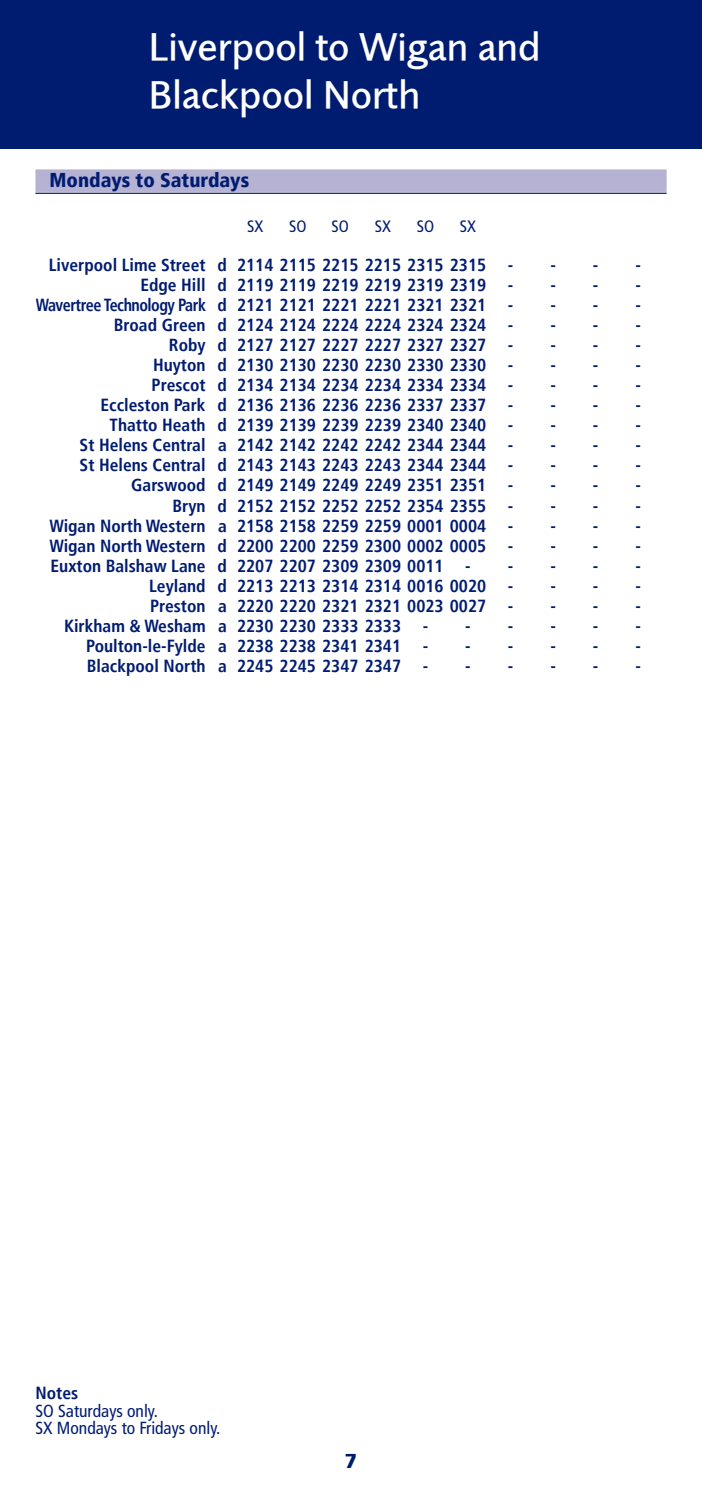
<style>
.page{position:relative;width:702px;height:1489px;background:#fff}
.page>*{position:absolute;margin:0;border:0;box-sizing:border-box;transform-origin:0 0}
.Table_Head{font:500 40px/48px "Foundry Sans";color:#fff}
.Day_Head_Mon_-_Sat{font:900 condensed 20px "Frutiger LT";color:#001c70}
.t1{font:900 20px "Frutiger CE";color:#001c70}
.Table_Text{font:700 condensed 17.5px "Frutiger LT";color:#001c70}
.Table_Text-2{font:700 condensed 17.5px "Frutiger LT";letter-spacing:-.03em;color:#001c70;scale:.92 1}
.Notes{font:condensed 17.5px "Frutiger LT";color:#001c70}
.Notes_Head{font:700 condensed 17.5px "Frutiger LT";color:#001c70}
.Codes_-_Medium{font:condensed 16.5px "Frutiger LT";color:#001c70}
</style>
<div class="page">
<div style="left:0;top:0;width:702px;height:149px;background:#001c70"></div>
<div style="left:35px;top:169px;width:631px;height:23px;background:#b5b2d4"></div>
<hr style="left:35px;top:193px;width:631px;height:1px;background:#001c70">
<p class="Table_Head" style="left:149px;top:22px;width:393px">Liverpool to Wigan and<br>Blackpool North</p>
<p class="Day_Head_Mon_-_Sat" style="left:50px;top:168px;width:201px">Mondays to Saturdays</p>
<p class="Codes_-_Medium" style="left:247px;top:216px;width:18px">SX</p>
<p class="Codes_-_Medium" style="left:289px;top:216px;width:19px">SO</p>
<p class="Codes_-_Medium" style="left:331px;top:216px;width:19px">SO</p>
<p class="Codes_-_Medium" style="left:375px;top:216px;width:18px">SX</p>
<p class="Codes_-_Medium" style="left:416px;top:216px;width:19px">SO</p>
<p class="Codes_-_Medium" style="left:460px;top:216px;width:18px">SX</p>
<p class="Table_Text" style="left:49px;top:255px;width:466px">Liverpool Lime Street d 2114 2115 2215 2215 2315 2315 -</p>
<p class="Table_Text" style="left:550px;top:255px;width:50px">- -</p>
<p class="Table_Text" style="left:635px;top:255px;width:7px">-</p>
<p class="Table_Text" style="left:140px;top:275px;width:374px">Edge Hill d 2119 2119 2219 2219 2319 2319 -</p>
<p class="Table_Text" style="left:550px;top:275px;width:50px">- -</p>
<p class="Table_Text" style="left:635px;top:275px;width:7px">-</p>
<p class="Table_Text-2" style="left:36px;top:295px;width:520px">Wavertree Technology Park d 2121 2121 2221 2221 2321 2321 -</p>
<p class="Table_Text" style="left:550px;top:295px;width:50px">- -</p>
<p class="Table_Text" style="left:635px;top:295px;width:7px">-</p>
<p class="Table_Text" style="left:114px;top:315px;width:401px">Broad Green d 2124 2124 2224 2224 2324 2324 -</p>
<p class="Table_Text" style="left:550px;top:315px;width:50px">- -</p>
<p class="Table_Text" style="left:635px;top:315px;width:7px">-</p>
<p class="Table_Text" style="left:169px;top:335px;width:346px">Roby d 2127 2127 2227 2227 2327 2327 -</p>
<p class="Table_Text" style="left:550px;top:335px;width:50px">- -</p>
<p class="Table_Text" style="left:635px;top:335px;width:7px">-</p>
<p class="Table_Text" style="left:153px;top:355px;width:362px">Huyton d 2130 2130 2230 2230 2330 2330 -</p>
<p class="Table_Text" style="left:550px;top:355px;width:50px">- -</p>
<p class="Table_Text" style="left:635px;top:355px;width:7px">-</p>
<p class="Table_Text" style="left:152px;top:375px;width:363px">Prescot d 2134 2134 2234 2234 2334 2334 -</p>
<p class="Table_Text" style="left:550px;top:375px;width:50px">- -</p>
<p class="Table_Text" style="left:635px;top:375px;width:7px">-</p>
<p class="Table_Text" style="left:100px;top:395px;width:414px">Eccleston Park d 2136 2136 2236 2236 2337 2337 -</p>
<p class="Table_Text" style="left:550px;top:395px;width:50px">- -</p>
<p class="Table_Text" style="left:635px;top:395px;width:7px">-</p>
<p class="Table_Text" style="left:110px;top:415px;width:405px">Thatto Heath d 2139 2139 2239 2239 2340 2340 -</p>
<p class="Table_Text" style="left:550px;top:415px;width:50px">- -</p>
<p class="Table_Text" style="left:635px;top:415px;width:7px">-</p>
<p class="Table_Text" style="left:80px;top:435px;width:435px">St Helens Central a 2142 2142 2242 2242 2344 2344 -</p>
<p class="Table_Text" style="left:550px;top:435px;width:50px">- -</p>
<p class="Table_Text" style="left:635px;top:435px;width:7px">-</p>
<p class="Table_Text" style="left:80px;top:455px;width:435px">St Helens Central d 2143 2143 2243 2243 2344 2344 -</p>
<p class="Table_Text" style="left:550px;top:455px;width:50px">- -</p>
<p class="Table_Text" style="left:635px;top:455px;width:7px">-</p>
<p class="Table_Text" style="left:131px;top:475px;width:383px">Garswood d 2149 2149 2249 2249 2351 2351 -</p>
<p class="Table_Text" style="left:550px;top:475px;width:50px">- -</p>
<p class="Table_Text" style="left:635px;top:475px;width:7px">-</p>
<p class="Table_Text" style="left:172px;top:495px;width:342px">Bryn d 2152 2152 2252 2252 2354 2355 -</p>
<p class="Table_Text" style="left:550px;top:495px;width:50px">- -</p>
<p class="Table_Text" style="left:635px;top:495px;width:7px">-</p>
<p class="Table_Text" style="left:49px;top:515px;width:465px">Wigan North Western a 2158 2158 2259 2259 0001 0004 -</p>
<p class="Table_Text" style="left:550px;top:515px;width:50px">- -</p>
<p class="Table_Text" style="left:635px;top:515px;width:7px">-</p>
<p class="Table_Text" style="left:49px;top:535px;width:465px">Wigan North Western d 2200 2200 2259 2300 0002 0005 -</p>
<p class="Table_Text" style="left:550px;top:535px;width:50px">- -</p>
<p class="Table_Text" style="left:635px;top:535px;width:7px">-</p>
<p class="Table_Text" style="left:51px;top:555px;width:421px">Euxton Balshaw Lane d 2207 2207 2309 2309 0011 -</p>
<p class="Table_Text" style="left:507px;top:555px;width:50px">- -</p>
<p class="Table_Text" style="left:593px;top:555px;width:50px">- -</p>
<p class="Table_Text" style="left:149px;top:575px;width:365px">Leyland d 2213 2213 2314 2314 0016 0020 -</p>
<p class="Table_Text" style="left:550px;top:575px;width:50px">- -</p>
<p class="Table_Text" style="left:635px;top:575px;width:7px">-</p>
<p class="Table_Text" style="left:150px;top:595px;width:365px">Preston a 2220 2220 2321 2321 0023 0027 -</p>
<p class="Table_Text" style="left:550px;top:595px;width:50px">- -</p>
<p class="Table_Text" style="left:635px;top:595px;width:7px">-</p>
<p class="Table_Text" style="left:64px;top:615px;width:366px">Kirkham &amp; Wesham a 2230 2230 2333 2333 -</p>
<p class="Table_Text" style="left:465px;top:615px;width:50px">- -</p>
<p class="Table_Text" style="left:550px;top:615px;width:50px">- -</p>
<p class="Table_Text" style="left:635px;top:615px;width:7px">-</p>
<p class="Table_Text" style="left:86px;top:635px;width:343px">Poulton-le-Fylde a 2238 2238 2341 2341 -</p>
<p class="Table_Text" style="left:465px;top:635px;width:50px">- -</p>
<p class="Table_Text" style="left:550px;top:635px;width:50px">- -</p>
<p class="Table_Text" style="left:635px;top:635px;width:7px">-</p>
<p class="Table_Text" style="left:87px;top:655px;width:343px">Blackpool North a 2245 2245 2347 2347 -</p>
<p class="Table_Text" style="left:465px;top:655px;width:50px">- -</p>
<p class="Table_Text" style="left:550px;top:655px;width:50px">- -</p>
<p class="Table_Text" style="left:635px;top:655px;width:7px">-</p>
<p class="Notes_Head" style="left:35px;top:1382px;width:44px">Notes</p>
<p class="Notes" style="left:35px;top:1400px;width:124px">SO Saturdays only.</p>
<p class="Notes" style="left:35px;top:1417px;width:186px">SX Mondays to Fridays only.</p>
<p class="t1" style="left:345px;top:1448px;width:14px">7</p>
</div>
